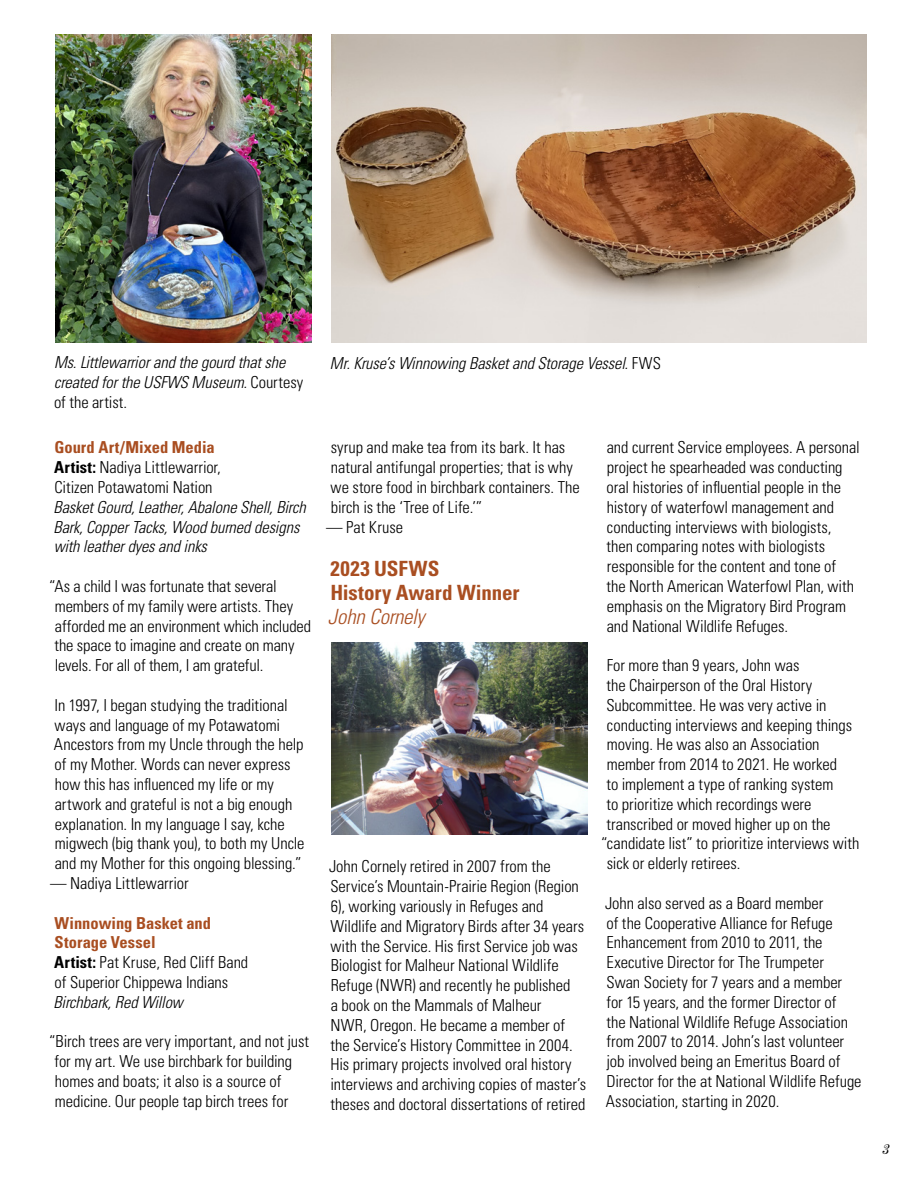
<style>
.page{position:relative;width:918px;height:1188px;background:#fff}
.page>*{position:absolute;margin:0;border:0;box-sizing:border-box;transform-origin:0 0}
.t1{font:700 condensed 21px/24px "Univers LT Std";color:#a94e21}
.t2{font:300 condensed 16.5px/19.8px "Univers LT Std";letter-spacing:-.005em;color:#000}
.t3{font:italic 300 condensed 16.5px/19.8px "Univers LT Std";letter-spacing:-.005em;color:#000}
.t4{font:700 condensed 16.5px/19.8px "Univers LT Std";color:#a94e21}
.t5{font:italic 15px "Century Expanded LT Std";color:#000}
.s1{font-style:normal}
.s2{font-weight:700;font-style:normal}
.s3{font-weight:700}
.s4{font-style:italic}
.s5{font-weight:300;font-style:italic}
</style>
<div class="page">
<img style="left:55px;top:34px;width:257px;height:309px">
<img style="left:331px;top:34px;width:535px;height:309px">
<img style="left:331px;top:642px;width:257px;height:193px">
<p class="t3" style="left:54px;top:353px;width:251px">Ms. Littlewarrior and the gourd that she created for the USFWS Museum. <span class="s1">Courtesy of the artist.</span></p>
<p class="t3" style="left:330px;top:353px;width:333px">Mr. Kruse’s Winnowing Basket and Storage Vessel. <span class="s1">FWS</span></p>
<h3 class="t4" style="left:54px;top:438px;width:162px">Gourd Art/Mixed Media</h3>
<p class="t3" style="left:53px;top:458px;width:254px"><span class="s2">Artist:</span> <span class="s1">Nadiya Littlewarrior,<br>Citizen Potawatomi Nation<br></span>Basket Gourd, Leather, Abalone Shell, Birch Bark, Copper Tacks, Wood burned designs with leather dyes and inks</p>
<p class="t2" style="left:55px;top:576px;width:258px;text-indent:-5px">“As a child I was fortunate that several members of my family were artists. They afforded me an environment which included the space to imagine and create on many levels. For all of them, I am grateful.</p>
<p class="t2" style="left:54px;top:695px;width:252px">In 1997, I began studying the traditional ways and language of my Potawatomi Ancestors from my Uncle through the help of my Mother. Words can never express how this has influenced my life or my artwork and grateful is not a big enough explanation. In my language I say, kche migwech (big thank you), to both my Uncle and my Mother for this ongoing blessing.”</p>
<p class="t2" style="left:50px;top:873px;width:140px">— Nadiya Littlewarrior</p>
<h3 class="t4" style="left:55px;top:913px;width:158px">Winnowing Basket and<br>Storage Vessel</h3>
<p class="t2" style="left:53px;top:952px;width:196px"><span class="s3">Artist:</span> Pat Kruse, Red Cliff Band of Superior Chippewa Indians<br><span class="s4">Birchbark, Red Willow</span></p>
<p class="t2" style="left:54px;top:1032px;width:256px;text-indent:-5px">“Birch trees are very important, and not just for my art. We use birchbark for building homes and boats; it also is a source of medicine. Our people tap birch trees for</p>
<p class="t2" style="left:331px;top:438px;width:251px">syrup and make tea from its bark. It has natural antifungal properties; that is why we store food in birchbark containers. The birch is the ‘Tree of Life.’”</p>
<p class="t2" style="left:326px;top:517px;width:79px">— Pat Kruse</p>
<h3 class="t1" style="left:328px;top:557px;width:193px">2023 USFWS<br>History Award Winner<br><span class="s5">John Cornely</span></h3>
<p class="t2" style="left:329px;top:857px;width:259px">John Cornely retired in 2007 from the Service’s Mountain-Prairie Region (Region 6), working variously in Refuges and Wildlife and Migratory Birds after 34 years with the Service. His first Service job was Biologist for Malheur National Wildlife Refuge (NWR) and recently he published<br>a book on the Mammals of Malheur<br>NWR, Oregon. He became a member of the Service’s History Committee in 2004.<br>His primary projects involved oral history interviews and archiving copies of master’s theses and doctoral dissertations of retired</p>
<p class="t2" style="left:606px;top:438px;width:255px">and current Service employees. A personal project he spearheaded was conducting oral histories of influential people in the history of waterfowl management and conducting interviews with biologists, then comparing notes with biologists responsible for the content and tone of<br>the North American Waterfowl Plan, with emphasis on the Migratory Bird Program and National Wildlife Refuges.</p>
<p class="t2" style="left:607px;top:655px;width:194px">For more than 9 years, John was</p>
<p class="t2" style="left:607px;top:675px;width:207px">the Chairperson of the Oral History</p>
<p class="t2" style="left:606px;top:695px;width:222px">Subcommittee. He was very active in</p>
<p class="t2" style="left:607px;top:715px;width:247px">conducting interviews and keeping things</p>
<p class="t2" style="left:607px;top:735px;width:214px">moving. He was also an Association</p>
<p class="t2" style="left:607px;top:754px;width:232px">member from 2014 to 2021. He worked</p>
<p class="t2" style="left:607px;top:774px;width:228px">to implement a type of ranking system</p>
<p class="t2" style="left:607px;top:794px;width:207px">to prioritize which recordings were</p>
<p class="t2" style="left:607px;top:814px;width:226px">transcribed or moved higher up on the</p>
<p class="t2" style="left:601px;top:834px;width:260px">“candidate list” to prioritize interviews with</p>
<p class="t2" style="left:607px;top:853px;width:135px">sick or elderly retirees.</p>
<p class="t2" style="left:605px;top:893px;width:258px">John also served as a Board member<br>of the Cooperative Alliance for Refuge Enhancement from 2010 to 2011, the Executive Director for The Trumpeter<br>Swan Society for 7 years and a member<br>for 15 years, and the former Director of<br>the National Wildlife Refuge Association from 2007 to 2014. John’s last volunteer job involved being an Emeritus Board of Director for the at National Wildlife Refuge Association, starting in 2020.</p>
<p class="t5" style="left:882px;top:1139px;width:9px">3</p>
</div>
